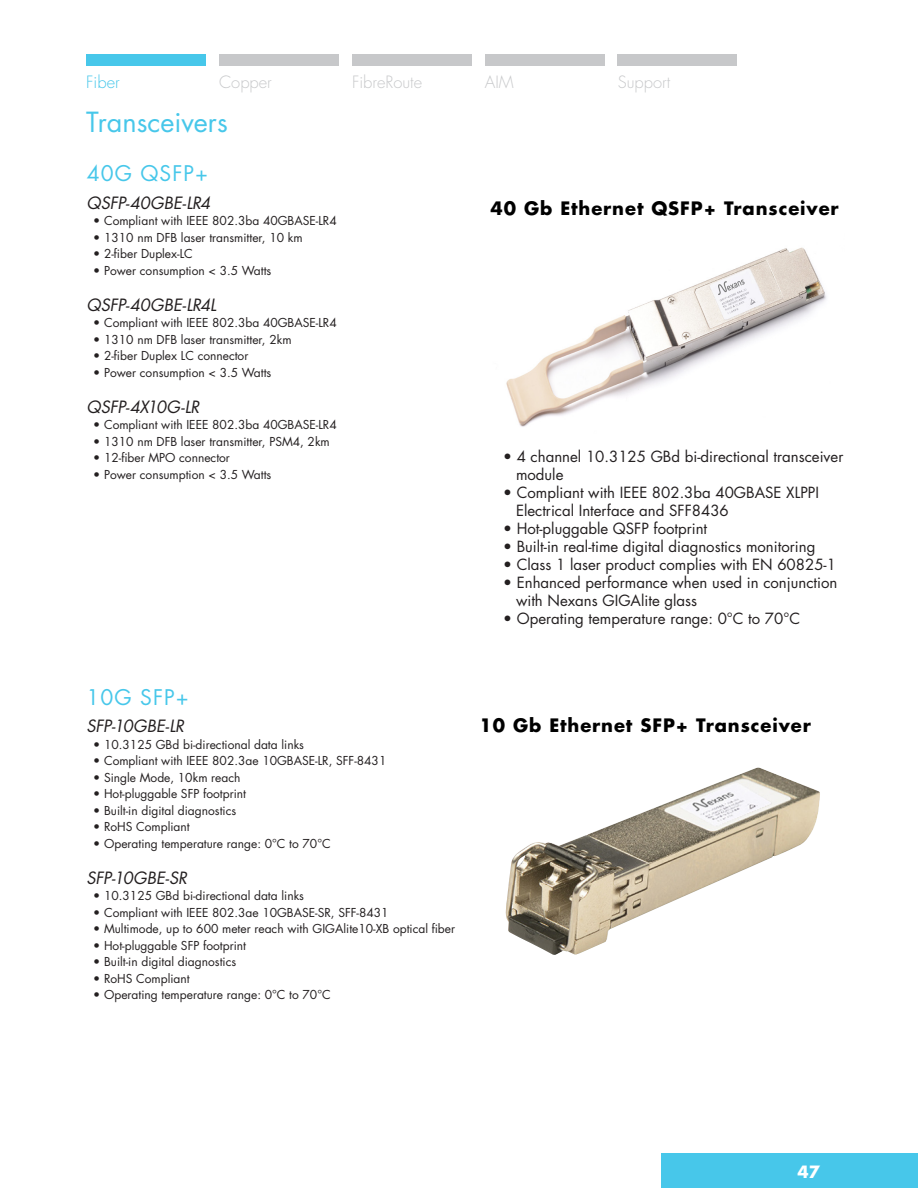
<style>
.page{position:relative;width:918px;height:1188px;background:#fff}
.page>*{position:absolute;margin:0;border:0;box-sizing:border-box;transform-origin:0 0}
.NCS_10{font:27px "Futura Std";color:#47c7ea}
.product{font:21px "Futura Std";letter-spacing:.05em;color:#47c7ea}
.product-2{font:700 18px "Futura Std";letter-spacing:.05em;color:#000}
.body{font:italic 16.5px "Futura Std";letter-spacing:-.005em;color:#231f20}
.Header-Gray{font:300 16.5px "Futura Std";color:#c7c8ca}
.body-2{font:italic 16.5px "Futura Std";letter-spacing:-.025em;color:#231f20}
.Header-Gray-2{font:300 16.5px "Futura Std";color:#47c7ea}
.Page_nr-right{font:700 16.5px "Futura Std";color:#fff}
.NCS__Bullets{font:15px/18px "Futura Std";color:#231f20}
.body_bullet{font:12px "Futura Std";color:#231f20}
</style>
<div class="page">
<img style="left:506px;top:247px;width:320px;height:180px">
<div style="left:86px;top:54px;width:120px;height:12px;background:#47c7ea"></div>
<div style="left:219px;top:54px;width:119px;height:12px;background:#c7c8ca"></div>
<div style="left:352px;top:54px;width:119px;height:12px;background:#c7c8ca"></div>
<div style="left:485px;top:54px;width:119px;height:12px;background:#c7c8ca"></div>
<div style="left:618px;top:54px;width:119px;height:12px;background:#c7c8ca"></div>
<div style="left:661px;top:1154px;width:257px;height:34px;background:#47c7ea"></div>
<img style="left:505px;top:768px;width:315px;height:187px">
<p class="Header-Gray-2" style="left:86px;top:72px;width:35px">Fiber</p>
<p class="Header-Gray" style="left:219px;top:72px;width:54px">Copper</p>
<p class="Header-Gray" style="left:352px;top:72px;width:72px">FibreRoute</p>
<p class="Header-Gray" style="left:485px;top:72px;width:30px">AIM</p>
<p class="Header-Gray" style="left:618px;top:72px;width:54px">Support</p>
<p class="NCS_10" style="left:86px;top:105px;width:143px">Transceivers</p>
<p class="product" style="left:87px;top:160px;width:123px">40G QSFP+</p>
<p class="body" style="left:87px;top:192px;width:125px">QSFP-40GBE-LR4</p>
<p class="product-2" style="left:491px;top:196px;width:350px">40 Gb Ethernet QSFP+ Transceiver</p>
<p class="body_bullet" style="left:93px;top:213px;width:245px">• Compliant with IEEE 802.3ba 40GBASE-LR4</p>
<p class="body_bullet" style="left:93px;top:229px;width:211px">• 1310 nm DFB laser transmitter, 10 km</p>
<p class="body_bullet" style="left:93px;top:246px;width:101px">• 2-fiber Duplex-LC</p>
<p class="body_bullet" style="left:93px;top:262px;width:180px">• Power consumption &lt; 3.5 Watts</p>
<p class="body" style="left:87px;top:294px;width:131px">QSFP-40GBE-LR4L</p>
<p class="body_bullet" style="left:93px;top:315px;width:245px">• Compliant with IEEE 802.3ba 40GBASE-LR4</p>
<p class="body_bullet" style="left:93px;top:331px;width:200px">• 1310 nm DFB laser transmitter, 2km</p>
<p class="body_bullet" style="left:93px;top:348px;width:157px">• 2-fiber Duplex LC connector</p>
<p class="body_bullet" style="left:93px;top:364px;width:180px">• Power consumption &lt; 3.5 Watts</p>
<p class="body-2" style="left:87px;top:396px;width:115px">QSFP-4X10G-LR</p>
<p class="body_bullet" style="left:93px;top:417px;width:245px">• Compliant with IEEE 802.3ba 40GBASE-LR4</p>
<p class="body_bullet" style="left:93px;top:433px;width:238px">• 1310 nm DFB laser transmitter, PSM4, 2km</p>
<p class="body_bullet" style="left:93px;top:450px;width:138px">• 12-fiber MPO connector</p>
<p class="body_bullet" style="left:93px;top:466px;width:180px">• Power consumption &lt; 3.5 Watts</p>
<p class="NCS__Bullets" style="left:516px;top:447px;width:329px;text-indent:-13px">• 4 channel 10.3125 GBd bi-directional transceiver module</p>
<p class="NCS__Bullets" style="left:516px;top:483px;width:305px;text-indent:-13px">• Compliant with IEEE 802.3ba 40GBASE XLPPI<br>Electrical Interface and SFF8436</p>
<p class="NCS__Bullets" style="left:503px;top:519px;width:205px">• Hot-pluggable QSFP footprint</p>
<p class="NCS__Bullets" style="left:503px;top:537px;width:314px">• Built-in real-time digital diagnostics monitoring</p>
<p class="NCS__Bullets" style="left:503px;top:555px;width:334px">• Class 1 laser product complies with EN 60825-1</p>
<p class="NCS__Bullets" style="left:516px;top:573px;width:323px;text-indent:-13px">• Enhanced performance when used in conjunction with Nexans GIGAlite glass</p>
<p class="NCS__Bullets" style="left:503px;top:609px;width:298px">• Operating temperature range: 0°C to 70°C</p>
<p class="product" style="left:87px;top:684px;width:104px">10G SFP+</p>
<p class="body" style="left:87px;top:715px;width:99px">SFP-10GBE-LR</p>
<p class="body_bullet" style="left:93px;top:736px;width:212px">• 10.3125 GBd bi-directional data links</p>
<p class="body_bullet" style="left:93px;top:753px;width:295px">• Compliant with IEEE 802.3ae 10GBASE-LR, SFF-8431</p>
<p class="body_bullet" style="left:93px;top:769px;width:149px">• Single Mode, 10km reach</p>
<p class="body_bullet" style="left:93px;top:786px;width:154px">• Hot-pluggable SFP footprint</p>
<p class="body_bullet" style="left:93px;top:802px;width:144px">• Built-in digital diagnostics</p>
<p class="body_bullet" style="left:93px;top:819px;width:98px">• RoHS Compliant</p>
<p class="body_bullet" style="left:93px;top:835px;width:239px">• Operating temperature range: 0°C to 70°C</p>
<p class="body" style="left:87px;top:867px;width:102px">SFP-10GBE-SR</p>
<p class="body_bullet" style="left:93px;top:888px;width:212px">• 10.3125 GBd bi-directional data links</p>
<p class="body_bullet" style="left:93px;top:904px;width:297px">• Compliant with IEEE 802.3ae 10GBASE-SR, SFF-8431</p>
<p class="body_bullet" style="left:93px;top:921px;width:363px">• Multimode, up to 600 meter reach with GIGAlite10-XB optical fiber</p>
<p class="body_bullet" style="left:93px;top:937px;width:154px">• Hot-pluggable SFP footprint</p>
<p class="body_bullet" style="left:93px;top:954px;width:144px">• Built-in digital diagnostics</p>
<p class="body_bullet" style="left:93px;top:970px;width:98px">• RoHS Compliant</p>
<p class="body_bullet" style="left:93px;top:987px;width:239px">• Operating temperature range: 0°C to 70°C</p>
<p class="product-2" style="left:480px;top:714px;width:333px">10 Gb Ethernet SFP+ Transceiver</p>
<p class="Page_nr-right" style="left:797px;top:1161px;width:24px">47</p>
</div>
